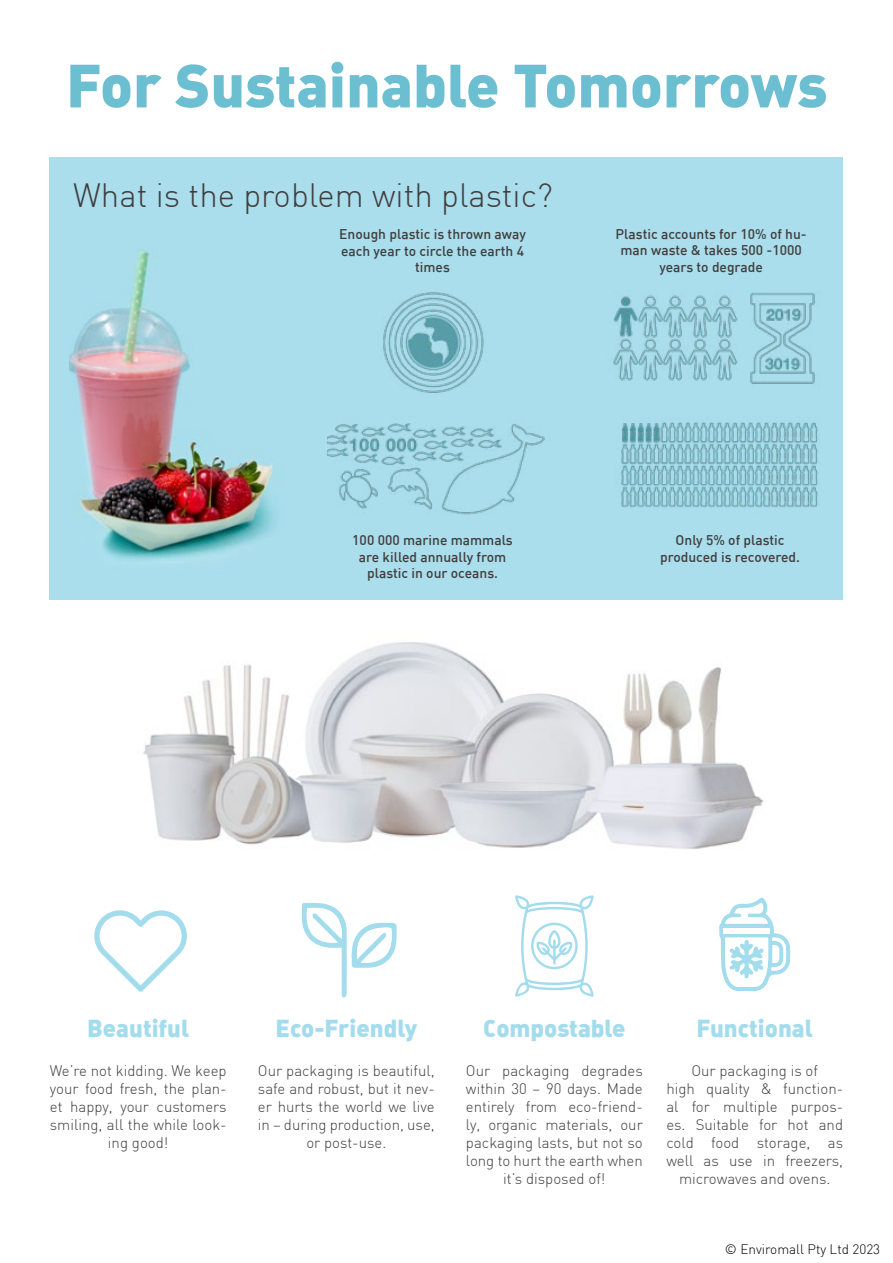
<style>
.page{position:relative;width:893px;height:1263px;background:#fff}
.page>*{position:absolute;margin:0;border:0;box-sizing:border-box;transform-origin:0 0}
.t1{font:60px "DIN Black Alternate";color:#6cbed1}
.t2{font:300 33px "DIN";color:#403d3d}
.t3{font:24px "DIN Black Alternate";color:#a2dced}
.t4{font:300 15px/18px "DIN";color:#403d3d;text-align:center}
.t5{font:500 13.8px/16.5px "DIN";color:#403d3d;text-align:center}
.t6{font:300 13.5px "DIN";color:#000}
</style>
<div class="page">
<div style="left:50px;top:157px;width:793px;height:443px;background:#aadeec"></div>
<img style="left:326px;top:274px;width:499px;height:243px">
<img style="left:143px;top:642px;width:620px;height:207px">
<svg style="left:94px;top:910px;width:93px;height:82px"></svg>
<svg style="left:302px;top:902px;width:95px;height:96px"></svg>
<svg style="left:515px;top:895px;width:79px;height:102px"></svg>
<svg style="left:719px;top:897px;width:71px;height:94px"></svg>
<img style="left:69px;top:214px;width:257px;height:363px">
<h1 class="t1" style="left:66px;top:46px;width:763px">For Sustainable Tomorrows</h1>
<h2 class="t2" style="left:73px;top:174px;width:481px">What is the problem with plastic?</h2>
<p class="t5" style="left:339px;top:225px;width:188px">Enough plastic is thrown away each year to circle the earth 4 times</p>
<p class="t5" style="left:616px;top:225px;width:193px">Plastic accounts for 10% of hu&shy;man waste &amp; takes 500 -1000 years to degrade</p>
<p class="t5" style="left:352px;top:531px;width:162px">100 000 marine mammals are killed annually from plastic in our oceans.</p>
<p class="t5" style="left:660px;top:531px;width:141px">Only 5% of plastic produced is recovered.</p>
<h3 class="t3" style="left:87px;top:1012px;width:104px">Beautiful</h3>
<h3 class="t3" style="left:276px;top:1012px;width:143px">Eco-Friendly</h3>
<h3 class="t3" style="left:483px;top:1012px;width:144px">Compostable</h3>
<h3 class="t3" style="left:696px;top:1012px;width:118px">Functional</h3>
<p class="t4" style="left:50px;top:1061px;width:178px">We’re not kidding. We keep your food fresh, the plan&shy;et happy, your customers smiling, all the while look&shy;ing good!</p>
<p class="t4" style="left:258px;top:1061px;width:178px">Our packaging is beautiful, safe and robust, but it nev&shy;er hurts the world we live in – during production, use, or post-use.</p>
<p class="t4" style="left:466px;top:1061px;width:178px">Our packaging degrades within 30 – 90 days. Made entirely from eco-friend&shy;ly, organic materials, our packaging lasts, but not so long to hurt the earth when it’s disposed of!</p>
<p class="t4" style="left:666px;top:1061px;width:178px">Our packaging is of<br>high quality &amp; function&shy;al for multiple purpos&shy;es. Suitable for hot and cold food storage, as well as use in freezers, microwaves and ovens.</p>
<p class="t6" style="left:725px;top:1240px;width:157px">© Enviromall Pty Ltd 2023</p>
</div>
